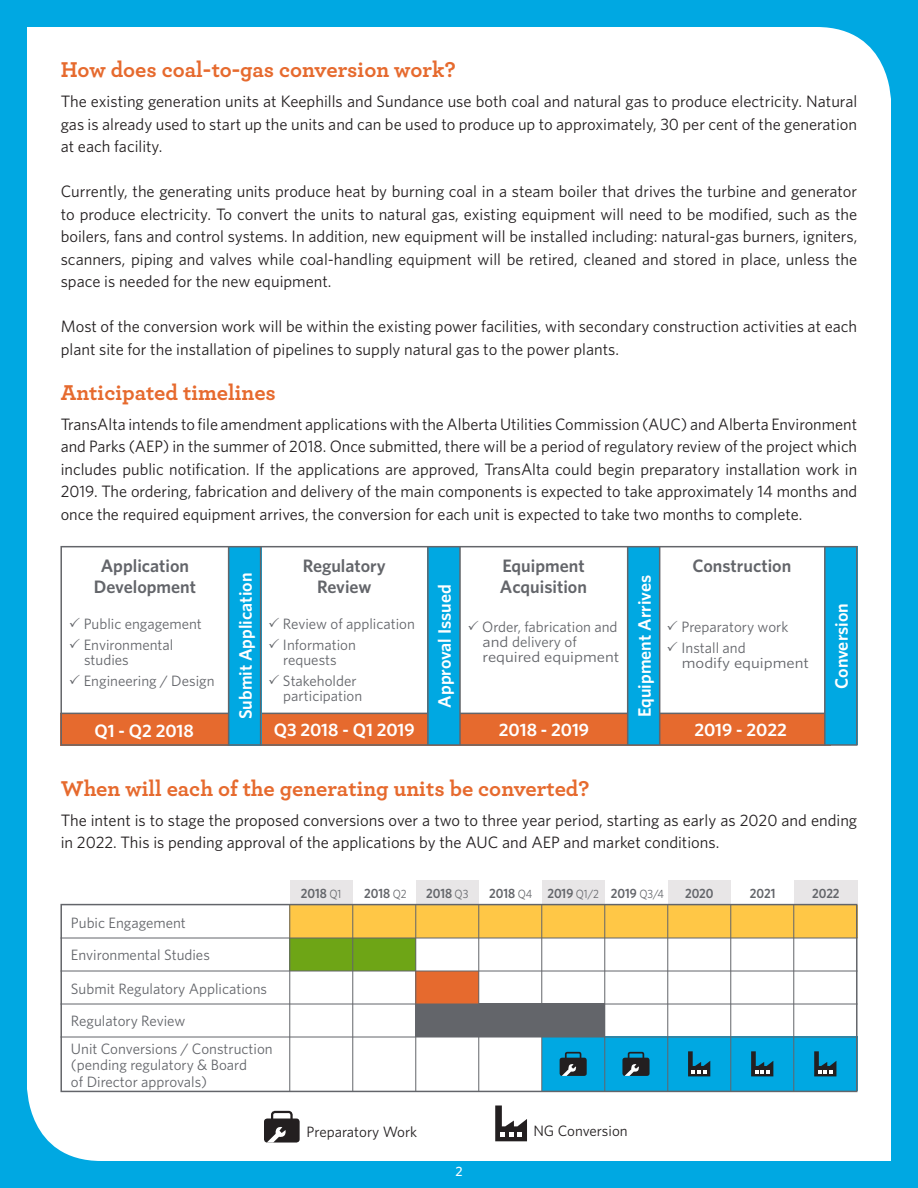
<style>
.page{position:relative;width:918px;height:1188px;background:#00a8e2}
.page>*{position:absolute;margin:0;border:0;box-sizing:border-box;transform-origin:0 0}
.t1{font:700 22.5px "Archer";color:#e66a2e}
.t2{font:600 18px "Whitney";color:#fff}
.t3{font:600 18px/21.6px "Whitney";color:#63656a;text-align:center}
.t4{font:16.5px/22.5px "Whitney";color:#231f20;text-align:justify}
.t5{font:15px/21px "Whitney";color:#63656a}
.t6{font:15px "Whitney";color:#231f20}
.t7{font:15px "Whitney";color:#63656a;scale:1.12 1}
.t8{font:600 13.5px "Whitney";color:#63656a;scale:.91 1}
.t9{font:500 13.5px "Whitney";color:#fff}
.s1{font-weight:400;font-size:12px}
</style>
<div class="page">
<div style="left:27px;top:27px;width:864px;height:1134px;background:#fff"></div>
<div style="left:60px;top:713px;width:771px;height:32px;background:#e66a2e"></div>
<hr style="left:60px;top:713px;width:798px;height:1px;background:#63656a">
<div style="left:825px;top:546px;width:33px;height:199px;background:#00a8e2"></div>
<div style="left:628px;top:546px;width:32px;height:199px;background:#00a8e2"></div>
<div style="left:428px;top:546px;width:32px;height:199px;background:#00a8e2"></div>
<div style="left:229px;top:546px;width:32px;height:200px;background:#00a8e2"></div>
<div style="left:60px;top:546px;width:798px;height:200px;border:2px solid #63656a"></div>
<hr style="left:260px;top:546px;width:1px;height:200px;background:#63656a">
<hr style="left:459px;top:547px;width:2px;height:198px;background:#63656a">
<hr style="left:659px;top:547px;width:1px;height:198px;background:#63656a">
<hr style="left:228px;top:546px;width:1px;height:200px;background:#63656a">
<hr style="left:427px;top:546px;width:2px;height:199px;background:#63656a">
<hr style="left:627px;top:546px;width:1px;height:199px;background:#63656a">
<hr style="left:824px;top:547px;width:2px;height:198px;background:#63656a">
<div style="left:542px;top:1037px;width:316px;height:54px;background:#00a8e2"></div>
<div style="left:416px;top:1004px;width:189px;height:33px;background:#63656a"></div>
<div style="left:416px;top:971px;width:63px;height:33px;background:#e66a2e"></div>
<div style="left:289px;top:938px;width:127px;height:33px;background:#6ea516"></div>
<div style="left:289px;top:905px;width:569px;height:33px;background:#ffc746"></div>
<div style="left:290px;top:880px;width:62px;height:24px;background:#e8e6e7"></div>
<div style="left:416px;top:880px;width:62px;height:24px;background:#e8e6e7"></div>
<div style="left:542px;top:880px;width:62px;height:24px;background:#e8e6e7"></div>
<div style="left:668px;top:880px;width:62px;height:24px;background:#e8e6e7"></div>
<div style="left:794px;top:880px;width:64px;height:24px;background:#e8e6e7"></div>
<div style="left:60px;top:904px;width:798px;height:188px;border:2px solid #63656a"></div>
<hr style="left:289px;top:904px;width:1px;height:188px;background:#63656a">
<hr style="left:352px;top:904px;width:1px;height:188px;background:#63656a">
<hr style="left:415px;top:904px;width:1px;height:188px;background:#63656a">
<hr style="left:478px;top:904px;width:1px;height:188px;background:#63656a">
<hr style="left:541px;top:904px;width:1px;height:188px;background:#63656a">
<hr style="left:604px;top:904px;width:1px;height:188px;background:#63656a">
<hr style="left:667px;top:904px;width:1px;height:188px;background:#63656a">
<hr style="left:730px;top:904px;width:1px;height:188px;background:#63656a">
<hr style="left:793px;top:904px;width:1px;height:188px;background:#63656a">
<hr style="left:60px;top:938px;width:798px;height:1px;background:#63656a">
<hr style="left:60px;top:971px;width:798px;height:1px;background:#63656a">
<hr style="left:60px;top:1004px;width:798px;height:1px;background:#63656a">
<hr style="left:60px;top:1037px;width:798px;height:1px;background:#63656a">
<svg style="left:688px;top:1051px;width:22px;height:25px"></svg>
<svg style="left:751px;top:1051px;width:22px;height:25px"></svg>
<svg style="left:814px;top:1051px;width:22px;height:25px"></svg>
<svg style="left:495px;top:1106px;width:32px;height:35px"></svg>
<div style="left:264px;top:1119px;width:36px;height:24px;background:#231f20;border-radius:3px"></div>
<div style="left:271px;top:1111px;width:22px;height:13px;border:2px solid #231f20;border-radius:3px"></div>
<svg style="left:267px;top:1127px;width:20px;height:16px"></svg>
<div style="left:622px;top:1058px;width:28px;height:18px;background:#231f20;border-radius:2px"></div>
<div style="left:628px;top:1052px;width:16px;height:10px;border:2px solid #231f20;border-radius:2px"></div>
<svg style="left:625px;top:1064px;width:15px;height:12px"></svg>
<div style="left:560px;top:1058px;width:27px;height:18px;background:#231f20;border-radius:2px"></div>
<div style="left:565px;top:1052px;width:16px;height:10px;border:2px solid #231f20;border-radius:2px"></div>
<svg style="left:562px;top:1064px;width:15px;height:12px"></svg>
<svg style="left:70px;top:618px;width:10px;height:9px"></svg>
<svg style="left:70px;top:639px;width:10px;height:9px"></svg>
<svg style="left:70px;top:675px;width:10px;height:9px"></svg>
<svg style="left:269px;top:618px;width:10px;height:9px"></svg>
<svg style="left:269px;top:639px;width:10px;height:9px"></svg>
<svg style="left:269px;top:675px;width:10px;height:9px"></svg>
<svg style="left:468px;top:621px;width:10px;height:9px"></svg>
<svg style="left:668px;top:620px;width:10px;height:10px"></svg>
<svg style="left:668px;top:641px;width:10px;height:10px"></svg>
<p class="t1" style="left:61px;top:52px;width:396px">How does coal-to-gas conversion work?</p>
<p class="t4" style="left:61px;top:90px;width:798px">The existing generation units at Keephills and Sundance use both coal and natural gas to produce electricity. Natural gas is already used to start up the units and can be used to produce up to approximately, 30 per cent of the generation at each facility.</p>
<p class="t4" style="left:61px;top:180px;width:798px">Currently, the generating units produce heat by burning coal in a steam boiler that drives the turbine and generator to produce electricity. To convert the units to natural gas, existing equipment will need to be modified, such as the boilers, fans and control systems. In addition, new equipment will be installed including: natural-gas burners, igniters, scanners, piping and valves while coal-handling equipment will be retired, cleaned and stored in place, unless the space is needed for the new equipment.</p>
<p class="t4" style="left:61px;top:315px;width:798px">Most of the conversion work will be within the existing power facilities, with secondary construction activities at each plant site for the installation of pipelines to supply natural gas to the power plants.</p>
<p class="t1" style="left:61px;top:375px;width:217px">Anticipated timelines</p>
<p class="t4" style="left:61px;top:413px;width:798px">TransAlta intends to file amendment applications with the Alberta Utilities Commission (AUC) and Alberta Environment and Parks (AEP) in the summer of 2018. Once submitted, there will be a period of regulatory review of the project which includes public notification. If the applications are approved, TransAlta could begin preparatory installation work in 2019. The ordering, fabrication and delivery of the main components is expected to take approximately 14 months and once the required equipment arrives, the conversion for each unit is expected to take two months to complete.</p>
<p class="t3" style="left:94px;top:554px;width:104px">Application<br>Development</p>
<p class="t5" style="left:84px;top:613px;width:120px">Public engagement<br>Environmental</p>
<p class="t5" style="left:84px;top:649px;width:132px">studies<br>Engineering / Design</p>
<p class="t3" style="left:303px;top:554px;width:85px">Regulatory<br>Review</p>
<p class="t5" style="left:283px;top:613px;width:133px">Review of application<br>Information</p>
<p class="t5" style="left:283px;top:649px;width:75px">requests<br>Stakeholder</p>
<p class="t5" style="left:283px;top:685px;width:80px">participation</p>
<p class="t3" style="left:500px;top:554px;width:89px;text-align:left">Equipment<br>Acquisition</p>
<p class="t5" style="left:482px;top:619px;width:139px;line-height:15px">Order, fabrication and and delivery of required equipment</p>
<p class="t2" style="left:234px;top:719px;width:148px;rotate:-90deg">Submit Application</p>
<p class="t2" style="left:433px;top:708px;width:125px;rotate:-90deg">Approval Issued</p>
<p class="t2" style="left:633px;top:717px;width:144px;rotate:-90deg">Equipment Arrives</p>
<p class="t3" style="left:693px;top:554px;width:100px">Construction</p>
<p class="t5" style="left:682px;top:616px;width:108px">Preparatory work<br>Install and</p>
<p class="t7" style="left:682px;top:652px;width:115px">modify equipment</p>
<p class="t2" style="left:94px;top:719px;width:101px">Q1 - Q2 2018</p>
<p class="t2" style="left:274px;top:718px;width:143px">Q3 2018 - Q1 2019</p>
<p class="t2" style="left:499px;top:718px;width:92px">2018 - 2019</p>
<p class="t2" style="left:694px;top:718px;width:94px">2019 - 2022</p>
<p class="t2" style="left:830px;top:689px;width:87px;rotate:-90deg">Conversion</p>
<p class="t1" style="left:61px;top:771px;width:530px">When will each of the generating units be converted?</p>
<p class="t4" style="left:61px;top:808px;width:798px">The intent is to stage the proposed conversions over a two to three year period, starting as early as 2020 and ending in 2022. This is pending approval of the applications by the AUC and AEP and market conditions.</p>
<p class="t5" style="left:71px;top:906px;width:140px;line-height:32.8px">Pubic Engagement<br>Environmental Studies</p>
<p class="t5" style="left:71px;top:972px;width:198px;line-height:32.7px">Submit Regulatory Applications<br>Regulatory Review</p>
<p class="t5" style="left:71px;top:1040px;width:203px;line-height:16.5px">Unit Conversions / Construction (pending regulatory &amp; Board<br>of Director approvals)</p>
<p class="t8" style="left:301px;top:884px;width:46px">2018 <span class="s1">Q1</span></p>
<p class="t8" style="left:364px;top:884px;width:48px">2018 <span class="s1">Q2</span></p>
<p class="t8" style="left:426px;top:884px;width:48px">2018 <span class="s1">Q3</span></p>
<p class="t8" style="left:489px;top:884px;width:194px">2018 <span class="s1">Q4</span> 2019 <span class="s1">Q1/2</span> 2019 <span class="s1">Q3/4</span></p>
<p class="t8" style="left:685px;top:884px;width:33px">2020</p>
<p class="t8" style="left:750px;top:884px;width:30px">2021</p>
<p class="t8" style="left:812px;top:884px;width:32px">2022</p>
<p class="t6" style="left:307px;top:1122px;width:112px">Preparatory Work</p>
<p class="t6" style="left:533px;top:1121px;width:96px">NG Conversion</p>
<p class="t9" style="left:455px;top:1162px;width:9px">2</p>
</div>
